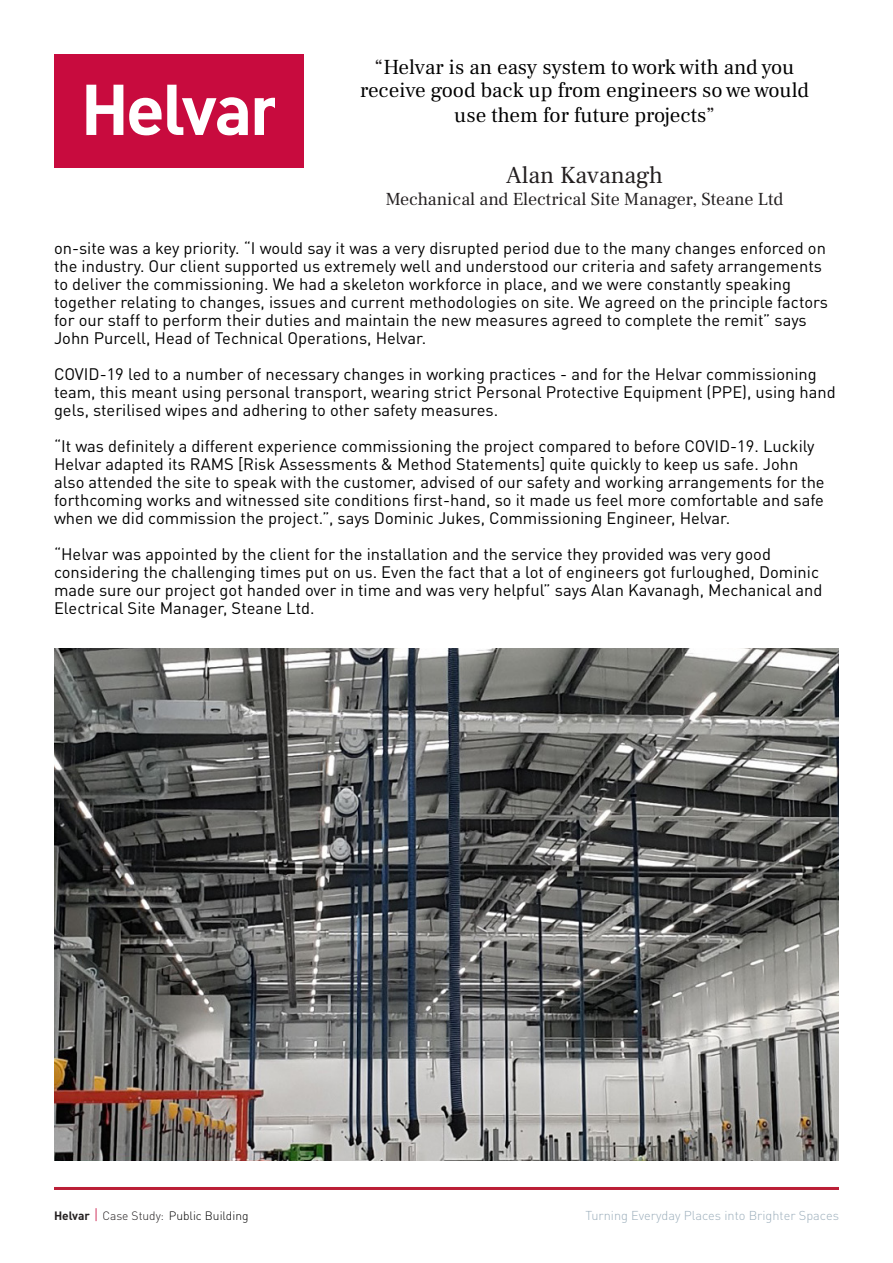
<style>
.page{position:relative;width:893px;height:1263px;background:#fff}
.page>*{position:absolute;margin:0;border:0;box-sizing:border-box;transform-origin:0 0}
.t1{font:24px "Frank Ruhl Libre";color:#231f20}
.t2{font:21px/22.5px "Frank Ruhl Libre";color:#000;text-align:center}
.t3{font:18px "Frank Ruhl Libre";color:#231f20}
.t4{font:16.5px/18px "DIN Pro";color:#000}
.t5{font:300 12.75px "DIN Pro";color:#9dafbc}
.t6{font:300 12px "DIN Pro";color:#000}
.s1{color:#231f20}
.s2{font-weight:700;color:#231f20}
.s3{font-size:15px;color:#c80b3e}
</style>
<div class="page">
<div style="left:54px;top:54px;width:250px;height:113px;background:#c80b3e"></div>
<svg style="left:255px;top:98px;width:20px;height:37px"></svg>
<svg style="left:129px;top:85px;width:119px;height:50px"></svg>
<svg style="left:86px;top:85px;width:37px;height:50px"></svg>
<hr style="left:54px;top:1187px;width:785px;height:3px;background:#bb1f37">
<img style="left:54px;top:648px;width:785px;height:513px">
<p class="t2" style="left:360px;top:56px;width:450px"><span class="s1">“</span>Helvar is an easy system to work with and you receive good back up from engineers so we would</p>
<p class="t2" style="left:454px;top:104px;width:262px">use them for future projects<span class="s1">”</span></p>
<p class="t1" style="left:506px;top:160px;width:158px">Alan Kavanagh</p>
<p class="t3" style="left:386px;top:188px;width:399px">Mechanical and Electrical Site Manager, Steane Ltd</p>
<p class="t4" style="left:54px;top:237px;width:776px">on-site was a key priority. “I would say it was a very disrupted period due to the many changes enforced on the industry. Our client supported us extremely well and understood our criteria and safety arrangements to deliver the commissioning. We had a skeleton workforce in place, and we were constantly speaking together relating to changes, issues and current methodologies on site. We agreed on the principle factors for our staff to perform their duties and maintain the new measures agreed to complete the remit” says John Purcell, Head of Technical Operations, Helvar.</p>
<p class="t4" style="left:54px;top:363px;width:783px">COVID-19 led to a number of necessary changes in working practices - and for the Helvar commissioning team, this meant using personal transport, wearing strict Personal Protective Equipment (PPE), using hand gels, sterilised wipes and adhering to other safety measures.</p>
<p class="t4" style="left:54px;top:435px;width:772px">“It was definitely a different experience commissioning the project compared to before COVID-19. Luckily Helvar adapted its RAMS [Risk Assessments &amp; Method Statements] quite quickly to keep us safe. John also attended the site to speak with the customer, advised of our safety and working arrangements for the forthcoming works and witnessed site conditions first-hand, so it made us feel more comfortable and safe when we did commission the project.”, says Dominic Jukes, Commissioning Engineer, Helvar.</p>
<p class="t4" style="left:54px;top:543px;width:770px">“Helvar was appointed by the client for the installation and the service they provided was very good considering the challenging times put on us. Even the fact that a lot of engineers got furloughed, Dominic made sure our project got handed over in time and was very helpful” says Alan Kavanagh, Mechanical and Electrical Site Manager, Steane Ltd.</p>
<p class="t6" style="left:54px;top:1207px;width:196px"><span class="s2">Helvar</span> <span class="s3">|</span> <span class="s1">Case Study:</span> Public Building</p>
<p class="t5" style="left:585px;top:1205px;width:255px">Turning Everyday Places into Brighter Spaces</p>
</div>
